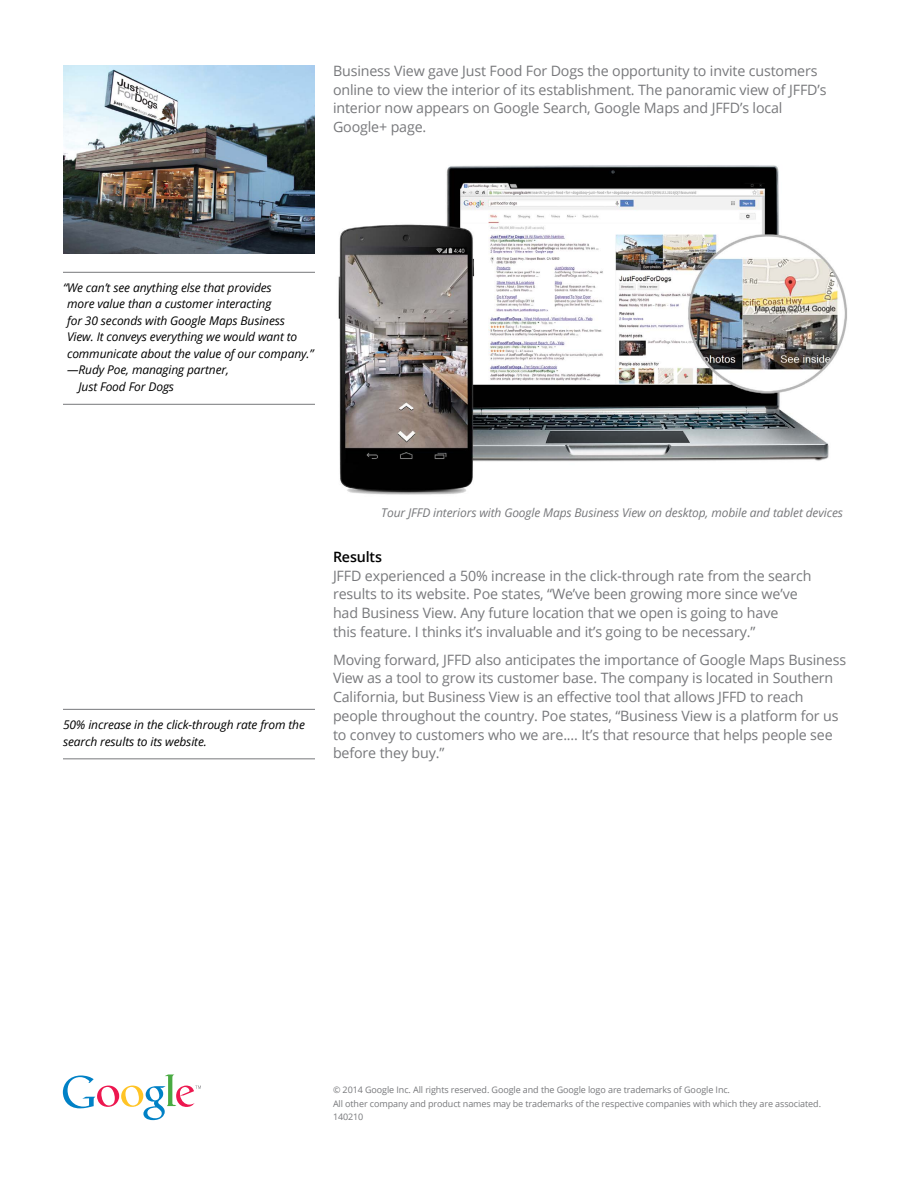
<style>
.page{position:relative;width:918px;height:1188px;background:#fff}
.page>*{position:absolute;margin:0;border:0;box-sizing:border-box;transform-origin:0 0}
.t1{font:14.25px/18.8px "Open Sans";letter-spacing:-.01em;color:#77787b}
.t2{font:600 14.25px "Open Sans";letter-spacing:-.01em;color:#000}
.t3{font:italic 12px/16.5px "Open Sans";letter-spacing:-.01em;color:#000}
.t4{font:italic 12px "Open Sans";letter-spacing:-.01em;color:#77787b}
.t5{font:9px/13.5px "Open Sans";letter-spacing:-.01em;color:#77787b}
</style>
<div class="page">
<svg style="left:63px;top:1075px;width:138px;height:45px"></svg>
<hr style="left:63px;top:272px;width:252px;height:1px;background:#77787b">
<hr style="left:63px;top:404px;width:252px;height:1px;background:#77787b">
<img style="left:63px;top:65px;width:252px;height:189px">
<hr style="left:63px;top:709px;width:252px;height:1px;background:#77787b">
<hr style="left:63px;top:759px;width:252px;height:1px;background:#77787b">
<img style="left:338px;top:165px;width:509px;height:330px">
<p class="t1" style="left:333px;top:61px;width:495px">Business View gave Just Food For Dogs the opportunity to invite customers online to view the interior of its establishment. The panoramic view of JFFD’s interior now appears on Google Search, Google Maps and JFFD’s local Google+ page.</p>
<p class="t3" style="left:63px;top:279px;width:210px">“We can’t see anything else that provides</p>
<p class="t3" style="left:67px;top:296px;width:206px">more value than a customer interacting</p>
<p class="t3" style="left:67px;top:312px;width:219px">for 30 seconds with Google Maps Business</p>
<p class="t3" style="left:67px;top:329px;width:232px">View. It conveys everything we would want to</p>
<p class="t3" style="left:67px;top:345px;width:248px">communicate about the value of our company.”</p>
<p class="t3" style="left:67px;top:362px;width:163px">—Rudy Poe, managing partner,</p>
<p class="t3" style="left:78px;top:378px;width:97px">Just Food For Dogs</p>
<p class="t3" style="left:63px;top:716px;width:244px">50% increase in the click-through rate from the search results to its website.</p>
<p class="t4" style="left:381px;top:504px;width:463px">Tour JFFD interiors with Google Maps Business View on desktop, mobile and tablet devices</p>
<p class="t2" style="left:333px;top:547px;width:50px">Results</p>
<p class="t1" style="left:333px;top:566px;width:480px">JFFD experienced a 50% increase in the click-through rate from the search results to its website. Poe states, “We’ve been growing more since we’ve had Business View. Any future location that we open is going to have<br>this feature. I thinks it’s invaluable and it’s going to be necessary.”</p>
<p class="t1" style="left:333px;top:650px;width:515px">Moving forward, JFFD also anticipates the importance of Google Maps Business View as a tool to grow its customer base. The company is located in Southern California, but Business View is an effective tool that allows JFFD to reach people throughout the country. Poe states, “Business View is a platform for us to convey to customers who we are.... It’s that resource that helps people see before they buy.”</p>
<p class="t5" style="left:333px;top:1083px;width:490px">© 2014 Google Inc. All rights reserved. Google and the Google logo are trademarks of Google Inc.<br>All other company and product names may be trademarks of the respective companies with which they are associated.<br>140210</p>
</div>
